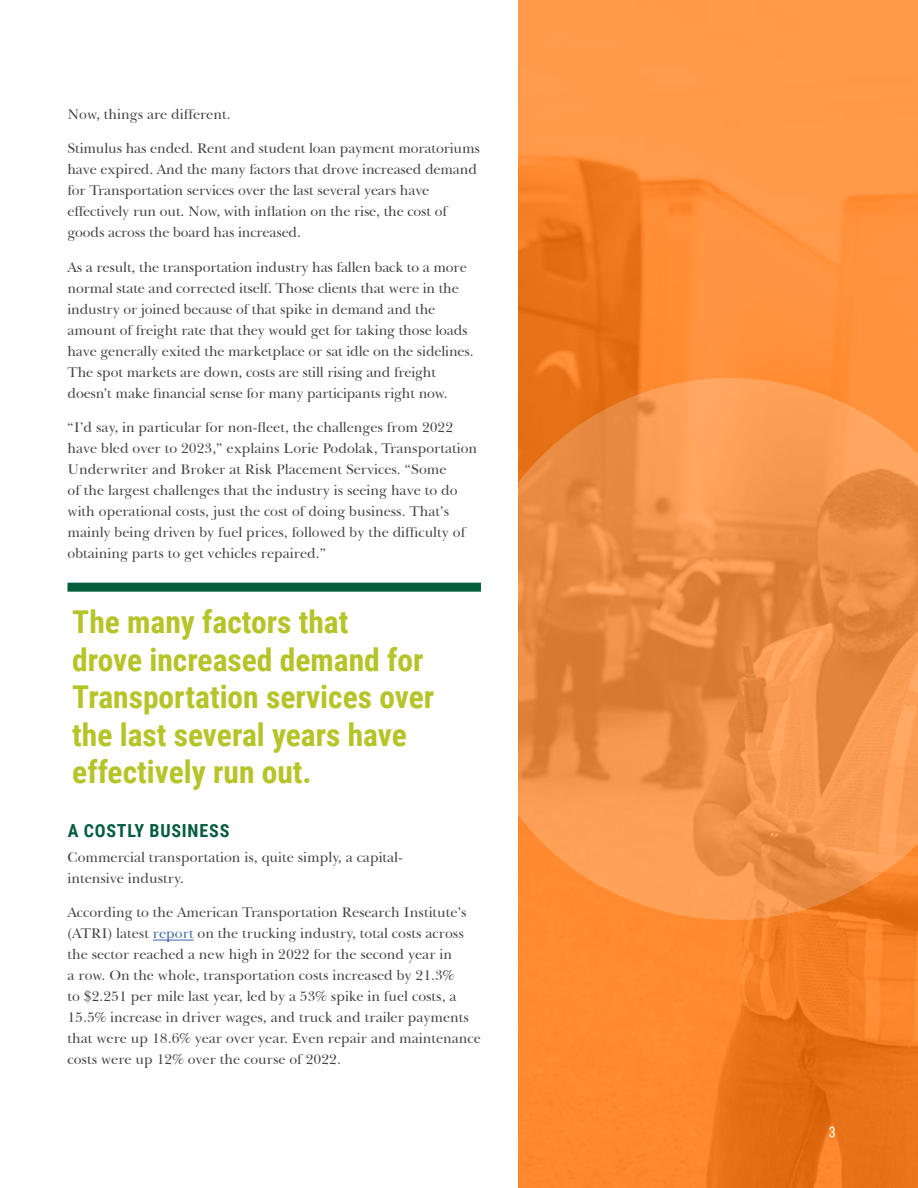
<style>
.page{position:relative;width:918px;height:1188px;background:#fff}
.page>*{position:absolute;margin:0;border:0;box-sizing:border-box;transform-origin:0 0}
.t1{font:700 31.5px/37.5px "Roboto Condensed";color:#b5c428}
.t2{font:700 18px "Roboto Condensed";letter-spacing:.045em;color:#045d3c}
.t3{font:14.25px/21px "Baskerville BT";color:#414042}
.t4{font:14.25px "Roboto Condensed";color:#fff}
.s1{color:#3a68a5}
</style>
<div class="page">
<hr style="left:153px;top:940px;width:41px;height:1px;background:#3a68a5">
<svg style="left:518px;top:0;width:400px;height:1188px;background:#f88933"></svg>
<svg style="left:461px;top:378px;width:457px;height:542px;background:#f19d5c"></svg>
<div style="left:68px;top:583px;width:413px;height:9px;background:#045d3c"></div>
<p class="t3" style="left:68px;top:104px;width:165px">Now, things are different.</p>
<p class="t3" style="left:68px;top:138px;width:414px">Stimulus has ended. Rent and student loan payment moratoriums have expired. And the many factors that drove increased demand for Transportation services over the last several years have effectively run out. Now, with inflation on the rise, the cost of goods across the board has increased.</p>
<p class="t3" style="left:68px;top:257px;width:408px">As a result, the transportation industry has fallen back to a more normal state and corrected itself. Those clients that were in the industry or joined because of that spike in demand and the amount of freight rate that they would get for taking those loads have generally exited the marketplace or sat idle on the sidelines.<br>The spot markets are down, costs are still rising and freight doesn’t make financial sense for many participants right now.</p>
<p class="t3" style="left:68px;top:417px;width:411px">“I’d say, in particular for non-fleet, the challenges from 2022 have bled over to 2023,” explains Lorie Podolak, Transportation Underwriter and Broker at Risk Placement Services. “Some<br>of the largest challenges that the industry is seeing have to do with operational costs, just the cost of doing business. That’s mainly being driven by fuel prices, followed by the difficulty of obtaining parts to get vehicles repaired.”</p>
<h1 class="t1" style="left:72px;top:602px;width:364px">The many factors that<br>drove increased demand for<br>Transportation services over the last several years have effectively run out.</h1>
<p class="t2" style="left:68px;top:818px;width:163px">A COSTLY BUSINESS</p>
<p class="t3" style="left:68px;top:846px;width:337px">Commercial transportation is, quite simply, a capital&shy;intensive industry.</p>
<p class="t3" style="left:68px;top:902px;width:415px">According to the American Transportation Research Institute’s (ATRI) latest <span class="s1">report</span> on the trucking industry, total costs across the sector reached a new high in 2022 for the second year in<br>a row. On the whole, transportation costs increased by 21.3%<br>to $2.251 per mile last year, led by a 53% spike in fuel costs, a 15.5% increase in driver wages, and truck and trailer payments that were up 18.6% year over year. Even repair and maintenance costs were up 12% over the course of 2022.</p>
<p class="t4" style="left:829px;top:1122px;width:9px">3</p>
</div>
